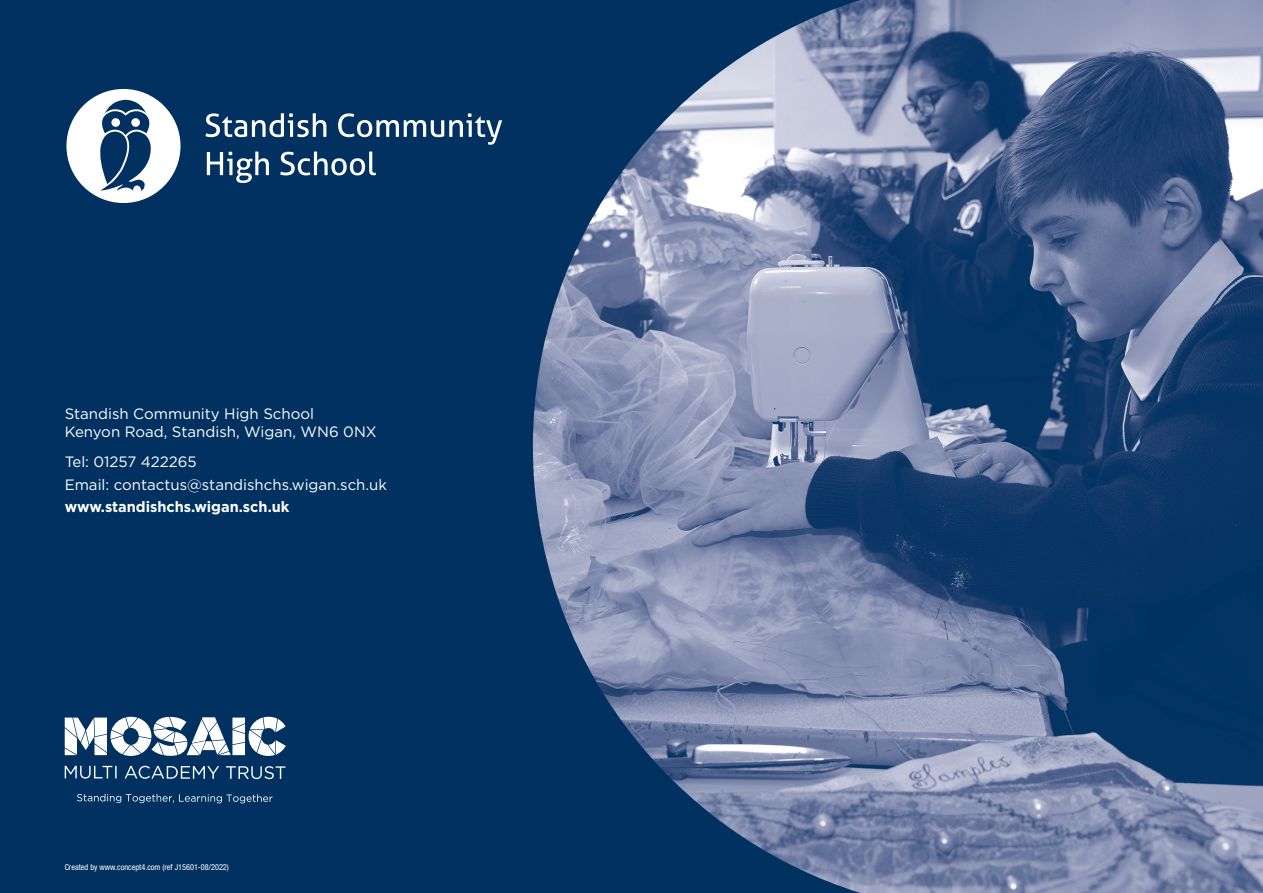
<style>
.page{position:relative;width:1263px;height:893px;background:#003160}
.page>*{position:absolute;margin:0;border:0;box-sizing:border-box;transform-origin:0 0}
.t1{font:15px/18px "Gotham HTF";color:#fff}
.t2{font:700 15px "Gotham HTF";color:#fff}
.t3{font:condensed 8.25px "Helvetica Neue LT Std";color:#fff}
</style>
<div class="page">
<img style="left:533px;top:0;width:730px;height:893px">
<div style="left:65px;top:87px;width:117px;height:118px;background:#fff;border:2px solid #003160;border-radius:50%"></div>
<svg style="left:100px;top:100px;width:51px;height:91px"></svg>
<div style="left:131px;top:118px;width:9px;height:9px;background:#fff;border-radius:50%"></div>
<div style="left:111px;top:118px;width:9px;height:9px;background:#fff;border-radius:50%"></div>
<svg style="left:205px;top:113px;width:121px;height:24px"></svg>
<svg style="left:338px;top:113px;width:164px;height:32px"></svg>
<svg style="left:207px;top:152px;width:62px;height:31px"></svg>
<svg style="left:280px;top:152px;width:96px;height:23px"></svg>
<svg style="left:65px;top:717px;width:221px;height:39px"></svg>
<svg style="left:65px;top:766px;width:52px;height:13px"></svg>
<svg style="left:125px;top:766px;width:94px;height:13px"></svg>
<svg style="left:226px;top:766px;width:59px;height:13px"></svg>
<svg style="left:77px;top:794px;width:196px;height:9px"></svg>
<p class="t1" style="left:65px;top:404px;width:314px">Standish Community High School<br>Kenyon Road, Standish, Wigan, WN6 0NX</p>
<p class="t1" style="left:65px;top:451px;width:324px;line-height:22.2px">Tel: 01257 422265<br>Email: contactus@standishchs.wigan.sch.uk</p>
<p class="t2" style="left:65px;top:498px;width:226px">www.standishchs.wigan.sch.uk</p>
<p class="t3" style="left:65px;top:862px;width:166px">Created by www.concept4.com (ref J15601-08/2022)</p>
</div>
